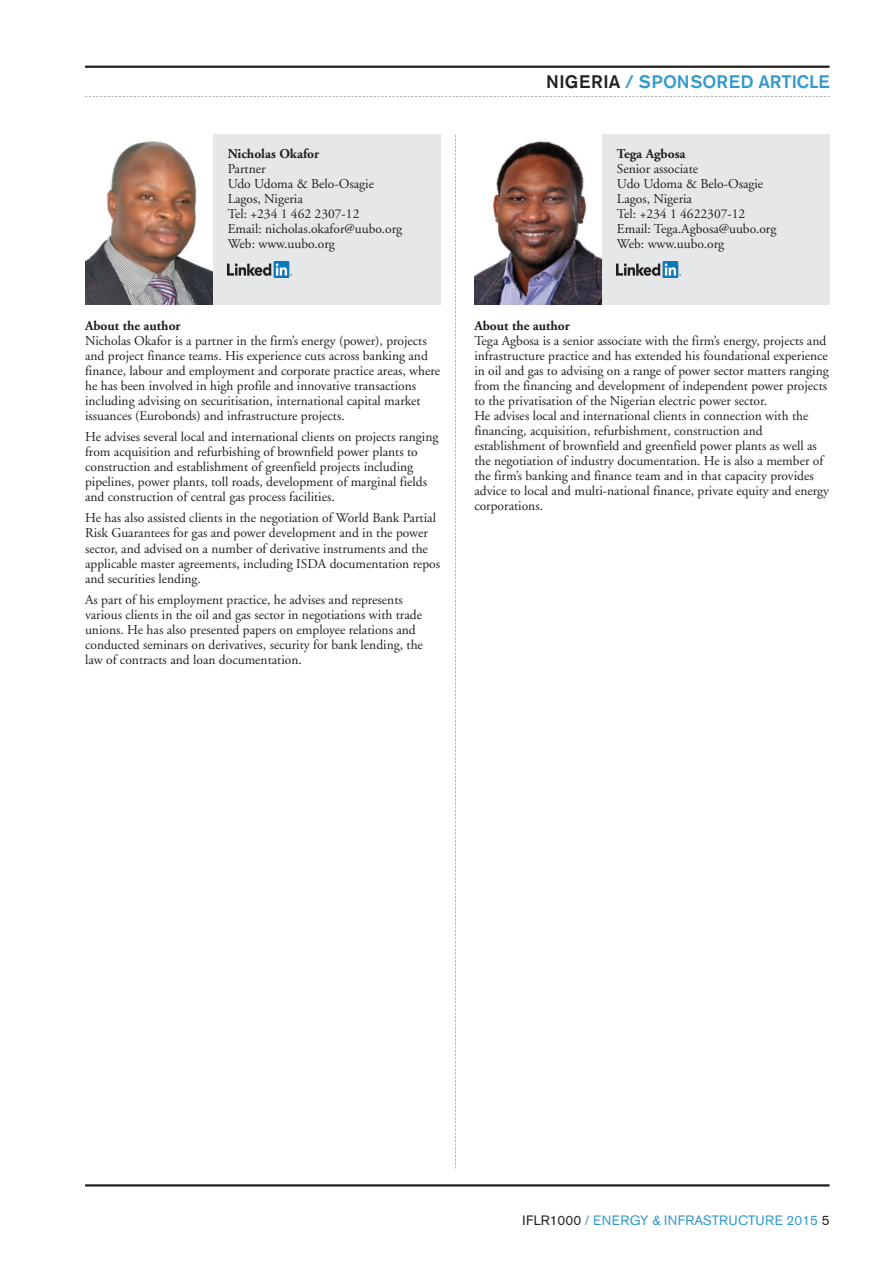
<style>
.page{position:relative;width:893px;height:1262px;background:#fff}
.page>*{position:absolute;margin:0;border:0;box-sizing:border-box;transform-origin:0 0}
.t1{font:500 18px "Akzidenz Grotesk BE";color:#3199cd}
.t2{font:13.5px/15px "Adobe Garamond";color:#231f20}
.t3{font:700 13.5px "Adobe Garamond";color:#231f20}
.t4{font:13.5px "Akzidenz Grotesk BE";color:#3199cd}
.s1{color:#231f20}
</style>
<div class="page">
<svg style="left:85px;top:96px;width:744px;height:1px"></svg>
<hr style="left:85px;top:66px;width:744px;height:2px;background:#231f20">
<hr style="left:85px;top:1184px;width:744px;height:2px;background:#231f20">
<svg style="left:455px;top:135px;width:1px;height:1033px"></svg>
<div style="left:85px;top:135px;width:355px;height:170px;background:#e6e7e9"></div>
<img style="left:228px;top:262px;width:63px;height:15px">
<img style="left:85px;top:135px;width:128px;height:170px">
<div style="left:474px;top:135px;width:355px;height:170px;background:#e6e7e9"></div>
<img style="left:617px;top:262px;width:63px;height:15px">
<img style="left:474px;top:135px;width:128px;height:170px">
<p class="t3" style="left:228px;top:148px;width:93px">Nicholas Okafor</p>
<p class="t2" style="left:228px;top:162px;width:176px">Partner<br>Udo Udoma &amp; Belo-Osagie<br>Lagos, Nigeria<br>Tel: +234 1 462 2307-12<br>Email: nicholas.okafor@uubo.org<br>Web: www.uubo.org</p>
<p class="t3" style="left:85px;top:320px;width:97px">About the author</p>
<p class="t2" style="left:85px;top:334px;width:356px">Nicholas Okafor is a partner in the firm’s energy (power), projects and project finance teams. His experience cuts across banking and finance, labour and employment and corporate practice areas, where he has been involved in high profile and innovative transactions including advising on securitisation, international capital market issuances (Eurobonds) and infrastructure projects.</p>
<p class="t2" style="left:85px;top:430px;width:355px">He advises several local and international clients on projects ranging from acquisition and refurbishing of brownfield power plants to construction and establishment of greenfield projects including pipelines, power plants, toll roads, development of marginal fields and construction of central gas process facilities.</p>
<p class="t2" style="left:85px;top:512px;width:356px">He has also assisted clients in the negotiation of World Bank Partial Risk Guarantees for gas and power development and in the power sector, and advised on a number of derivative instruments and the applicable master agreements, including ISDA documentation repos and securities lending.</p>
<p class="t2" style="left:85px;top:593px;width:339px">As part of his employment practice, he advises and represents various clients in the oil and gas sector in negotiations with trade unions. He has also presented papers on employee relations and conducted seminars on derivatives, security for bank lending, the law of contracts and loan documentation.</p>
<h1 class="t1" style="left:546px;top:75px;width:285px"><span class="s1">NIGERIA</span> / SPONSORED ARTICLE</h1>
<p class="t3" style="left:617px;top:148px;width:70px">Tega Agbosa</p>
<p class="t2" style="left:617px;top:162px;width:161px">Senior associate<br>Udo Udoma &amp; Belo-Osagie<br>Lagos, Nigeria<br>Tel: +234 1 4622307-12<br>Email: Tega.Agbosa@uubo.org<br>Web: www.uubo.org</p>
<p class="t3" style="left:474px;top:320px;width:97px">About the author</p>
<p class="t2" style="left:474px;top:334px;width:356px">Tega Agbosa is a senior associate with the firm’s energy, projects and infrastructure practice and has extended his foundational experience in oil and gas to advising on a range of power sector matters ranging from the financing and development of independent power projects to the privatisation of the Nigerian electric power sector.<br>He advises local and international clients in connection with the financing, acquisition, refurbishment, construction and establishment of brownfield and greenfield power plants as well as the negotiation of industry documentation. He is also a member of the firm’s banking and finance team and in that capacity provides advice to local and multi-national finance, private equity and energy corporations.</p>
<p class="t4" style="left:522px;top:1215px;width:308px"><span class="s1">IFLR1000</span> / ENERGY &amp; INFRASTRUCTURE 2015 <span class="s1">5</span></p>
</div>
